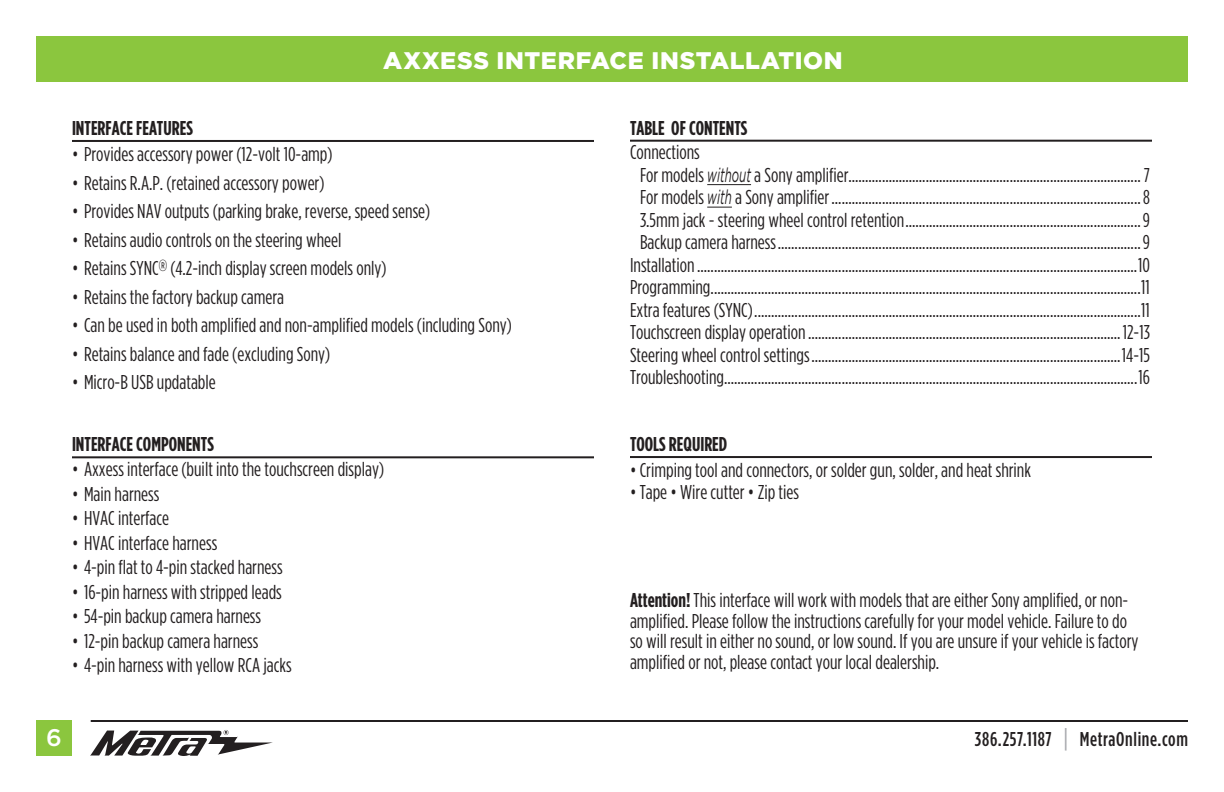
<style>
.page{position:relative;width:1224px;height:792px;background:#fff}
.page>*{position:absolute;margin:0;border:0;box-sizing:border-box;transform-origin:0 0}
.t1{font:900 24px "Gotham";letter-spacing:.025em;color:#fff}
.t2{font:500 24px "Gotham";color:#fff}
.t3{font:20px/20.4px "Gotham Condensed";color:#231f20}
.t4{font:700 20px "Gotham Condensed";color:#231f20}
.t5{font:500 20px "Gotham Condensed";letter-spacing:.03em;color:#231f20}
.s1{font-family:"Gotham";font-style:italic}
.s2{font-weight:700}
.s3{font-size:26px;color:#a8a9ad}
</style>
<div class="page">
<svg style="left:90px;top:730px;width:183px;height:26px"></svg>
<hr style="left:91px;top:720px;width:1097px;height:2px;background:#231f20">
<div style="left:36px;top:720px;width:36px;height:36px;background:#8bc63e"></div>
<div style="left:36px;top:36px;width:1152px;height:45px;background:#8bc63e"></div>
<hr style="left:72px;top:140px;width:522px;height:2px;background:#231f20">
<hr style="left:72px;top:456px;width:522px;height:2px;background:#231f20">
<hr style="left:630px;top:456px;width:522px;height:2px;background:#231f20">
<hr style="left:630px;top:140px;width:522px;height:2px;background:#231f20">
<hr style="left:707px;top:184px;width:44px;height:1px;background:#231f20">
<svg style="left:707px;top:207px;width:25px;height:1px"></svg>
<p class="t1" style="left:383px;top:46px;width:461px">AXXESS INTERFACE INSTALLATION</p>
<p class="t4" style="left:72px;top:117px;width:122px">INTERFACE FEATURES</p>
<p class="t3" style="left:72px;top:144px;width:262px">• Provides accessory power (12-volt 10-amp)</p>
<p class="t3" style="left:72px;top:172px;width:254px">• Retains R.A.P. (retained accessory power)</p>
<p class="t3" style="left:72px;top:201px;width:360px">• Provides NAV outputs (parking brake, reverse, speed sense)</p>
<p class="t3" style="left:72px;top:229px;width:271px">• Retains audio controls on the steering wheel</p>
<p class="t3" style="left:72px;top:258px;width:316px">• Retains SYNC<sup>®</sup> (4.2-inch display screen models only)</p>
<p class="t3" style="left:72px;top:286px;width:214px">• Retains the factory backup camera</p>
<p class="t3" style="left:72px;top:315px;width:441px">• Can be used in both amplified and non-amplified models (including Sony)</p>
<p class="t3" style="left:72px;top:343px;width:260px">• Retains balance and fade (excluding Sony)</p>
<p class="t3" style="left:72px;top:372px;width:145px">• Micro-B USB updatable</p>
<p class="t4" style="left:72px;top:433px;width:143px">INTERFACE COMPONENTS</p>
<p class="t3" style="left:72px;top:459px;width:314px">• Axxess interface (built into the touchscreen display)</p>
<p class="t3" style="left:72px;top:483px;width:89px">• Main harness</p>
<p class="t3" style="left:72px;top:508px;width:99px">• HVAC interface</p>
<p class="t3" style="left:72px;top:532px;width:147px">• HVAC interface harness</p>
<p class="t3" style="left:72px;top:557px;width:212px">• 4-pin flat to 4-pin stacked harness</p>
<p class="t3" style="left:72px;top:581px;width:211px">• 16-pin harness with stripped leads</p>
<p class="t3" style="left:72px;top:606px;width:191px">• 54-pin backup camera harness</p>
<p class="t3" style="left:72px;top:630px;width:188px">• 12-pin backup camera harness</p>
<p class="t3" style="left:72px;top:655px;width:221px">• 4-pin harness with yellow RCA jacks</p>
<p class="t4" style="left:630px;top:117px;width:119px">TABLE OF CONTENTS</p>
<p class="t3" style="left:630px;top:142px;width:71px">Connections</p>
<p class="t3" style="left:640px;top:164px;width:512px">For models <span class="s1">without</span> a Sony amplifier....................................................................................... 7</p>
<p class="t3" style="left:640px;top:187px;width:511px">For models <span class="s1">with</span> a Sony amplifier............................................................................................8</p>
<p class="t3" style="left:640px;top:209px;width:511px">3.5mm jack - steering wheel control retention......................................................................9</p>
<p class="t3" style="left:640px;top:232px;width:511px">Backup camera harness............................................................................................................9</p>
<p class="t3" style="left:630px;top:254px;width:521px">Installation...................................................................................................................................10</p>
<p class="t3" style="left:630px;top:277px;width:521px">Programming................................................................................................................................11</p>
<p class="t3" style="left:630px;top:299px;width:521px">Extra features (SYNC)...................................................................................................................11</p>
<p class="t3" style="left:630px;top:322px;width:521px">Touchscreen display operation.............................................................................................12-13</p>
<p class="t3" style="left:630px;top:344px;width:522px">Steering wheel control settings............................................................................................14-15</p>
<p class="t3" style="left:630px;top:367px;width:521px">Troubleshooting...........................................................................................................................16</p>
<p class="t4" style="left:630px;top:433px;width:99px">TOOLS REQUIRED</p>
<p class="t3" style="left:630px;top:460px;width:403px">• Crimping tool and connectors, or solder gun, solder, and heat shrink</p>
<p class="t3" style="left:630px;top:482px;width:171px">• Tape • Wire cutter • Zip ties</p>
<p class="t3" style="left:630px;top:590px;width:510px"><span class="s2">Attention!</span> This interface will work with models that are either Sony amplified, or non&shy;amplified. Please follow the instructions carefully for your model vehicle. Failure to do so will result in either no sound, or low sound. If you are unsure if your vehicle is factory amplified or not, please contact your local dealership.</p>
<p class="t2" style="left:46px;top:724px;width:17px">6</p>
<p class="t5" style="left:975px;top:728px;width:215px">386.257.1187 <span class="s3">|</span> MetraOnline.com</p>
</div>
